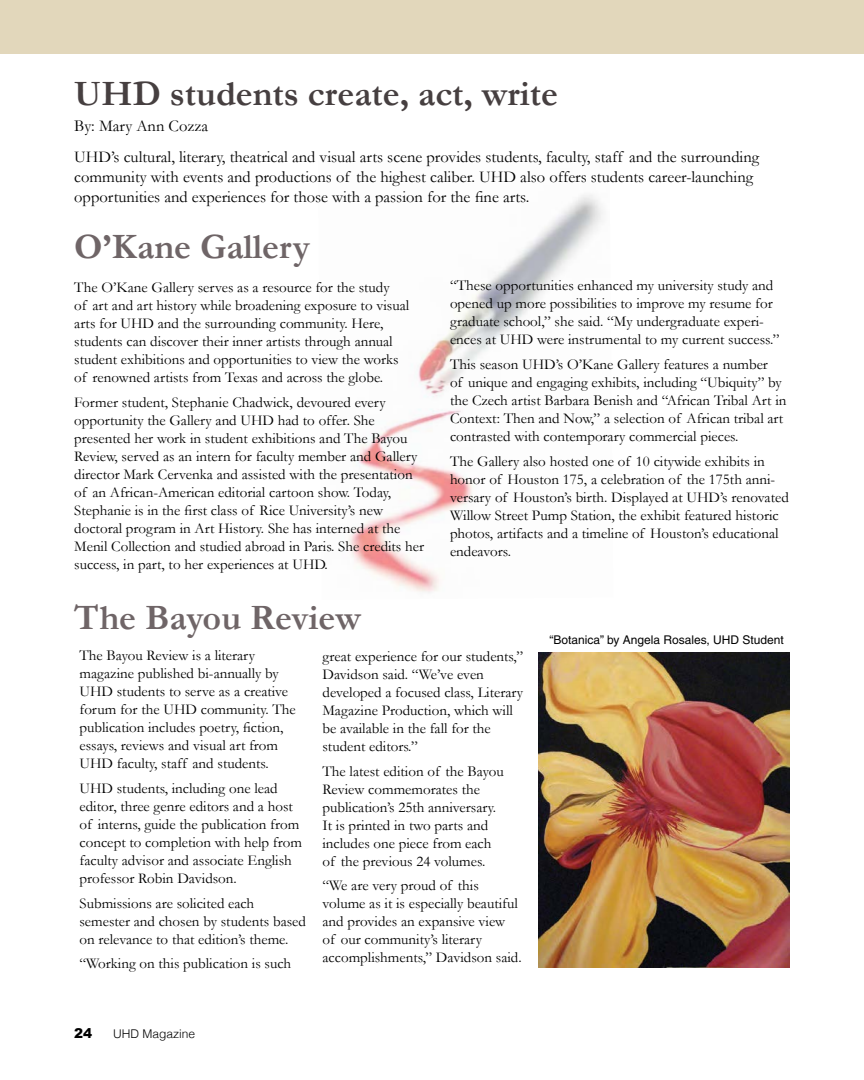
<style>
.page{position:relative;width:864px;height:1080px;background:#fff}
.page>*{position:absolute;margin:0;border:0;box-sizing:border-box;transform-origin:0 0}
.t1{font:700 36px "Garamond";color:#463f40}
.t2{font:700 36px "Garamond";color:#6f6567}
.t3{font:16.5px/19.8px "Garamond";color:#000}
.t4{font:15px/18px "Garamond";color:#000}
.t5{font:900 13.5px "Arial";color:#000}
.t6{font:12px "Helvetica";color:#000}
.t7{font:300 12px "Helvetica";color:#000}
</style>
<div class="page">
<img style="left:348px;top:195px;width:255px;height:398px">
<div style="left:0;top:0;width:864px;height:53px;background:#e2d7bb"></div>
<hr style="left:0;top:52px;width:864px;height:2px;background:#e2d7bb">
<img style="left:539px;top:653px;width:250px;height:315px">
<hr style="left:863px;top:46px;width:1px;height:1034px;background:#000101">
<hr style="left:863px;top:0;width:1px;height:53px;background:#e2d7bb">
<h1 class="t1" style="left:74px;top:72px;width:485px">UHD students create, act, write</h1>
<p class="t3" style="left:74px;top:116px;width:135px">By: Mary Ann Cozza</p>
<p class="t3" style="left:74px;top:147px;width:686px">UHD’s cultural, literary, theatrical and visual arts scene provides students, faculty, staff and the surrounding community with events and productions of the highest caliber. UHD also offers students career-launching opportunities and experiences for those with a passion for the fine arts.</p>
<h1 class="t2" style="left:74px;top:225px;width:237px">O’Kane Gallery</h1>
<p class="t4" style="left:74px;top:278px;width:337px">The O’Kane Gallery serves as a resource for the study<br>of art and art history while broadening exposure to visual arts for UHD and the surrounding community. Here, students can discover their inner artists through annual student exhibitions and opportunities to view the works of renowned artists from Texas and across the globe.</p>
<p class="t4" style="left:74px;top:393px;width:351px">Former student, Stephanie Chadwick, devoured every opportunity the Gallery and UHD had to offer. She presented her work in student exhibitions and The Bayou Review, served as an intern for faculty member and Gallery director Mark Cervenka and assisted with the presentation of an African-American editorial cartoon show. Today, Stephanie is in the first class of Rice University’s new doctoral program in Art History. She has interned at the Menil Collection and studied abroad in Paris. She credits her success, in part, to her experiences at UHD.</p>
<h1 class="t2" style="left:74px;top:596px;width:288px">The Bayou Review</h1>
<p class="t4" style="left:450px;top:276px;width:331px">“These opportunities enhanced my university study and opened up more possibilities to improve my resume for graduate school,” she said. “My undergraduate experi&shy;ences at UHD were instrumental to my current success.”</p>
<p class="t4" style="left:450px;top:355px;width:338px">This season UHD’s O’Kane Gallery features a number<br>of unique and engaging exhibits, including “Ubiquity” by the Czech artist Barbara Benish and “African Tribal Art in Context: Then and Now,” a selection of African tribal art contrasted with contemporary commercial pieces.</p>
<p class="t4" style="left:450px;top:452px;width:340px">The Gallery also hosted one of 10 citywide exhibits in honor of Houston 175, a celebration of the 175th anni&shy;versary of Houston’s birth. Displayed at UHD’s renovated Willow Street Pump Station, the exhibit featured historic photos, artifacts and a timeline of Houston’s educational endeavors.</p>
<p class="t6" style="left:549px;top:633px;width:236px">“Botanica” by Angela Rosales, UHD Student</p>
<p class="t4" style="left:80px;top:646px;width:218px">The Bayou Review is a literary magazine published bi-annually by UHD students to serve as a creative forum for the UHD community. The publication includes poetry, fiction, essays, reviews and visual art from UHD faculty, staff and students.</p>
<p class="t4" style="left:80px;top:779px;width:224px">UHD students, including one lead editor, three genre editors and a host of interns, guide the publication from concept to completion with help from faculty advisor and associate English professor Robin Davidson.</p>
<p class="t4" style="left:80px;top:894px;width:228px">Submissions are solicited each semester and chosen by students based on relevance to that edition’s theme.</p>
<p class="t4" style="left:80px;top:954px;width:213px">“Working on this publication is such</p>
<p class="t4" style="left:323px;top:647px;width:202px">great experience for our students,”<br>Davidson said. “We’ve even developed a focused class, Literary<br>Magazine Production, which will be available in the fall for the student editors.”</p>
<p class="t4" style="left:323px;top:762px;width:183px">The latest edition of the Bayou<br>Review commemorates the publication’s 25th anniversary.<br>It is printed in two parts and includes one piece from each of the previous 24 volumes.</p>
<p class="t4" style="left:323px;top:876px;width:201px">“We are very proud of this volume as it is especially beautiful and provides an expansive view<br>of our community’s literary accomplishments,” Davidson said.</p>
<p class="t5" style="left:74px;top:1024px;width:20px">24</p>
<p class="t7" style="left:113px;top:1026px;width:84px">UHD Magazine</p>
</div>
